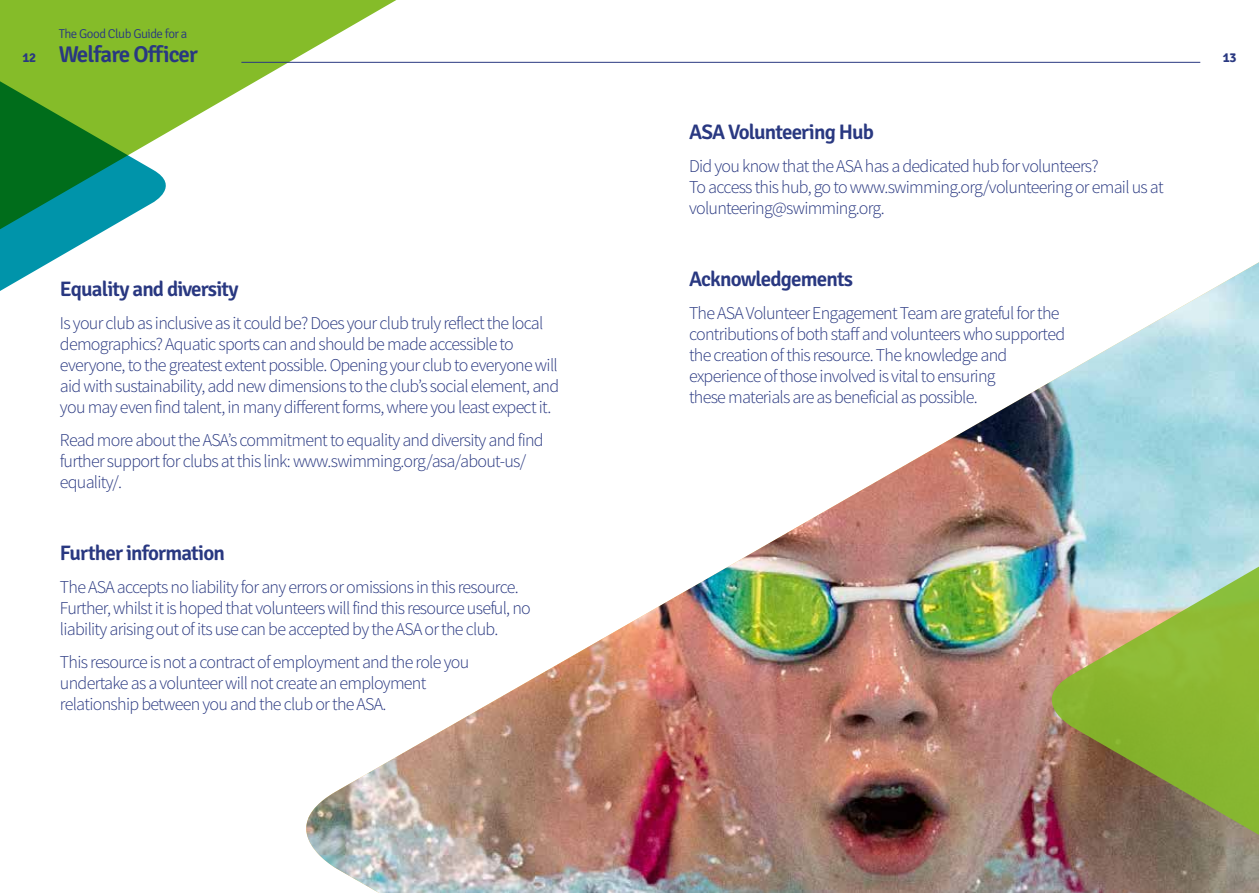
<style>
.page{position:relative;width:1259px;height:893px;background:#fff}
.page>*{position:absolute;margin:0;border:0;box-sizing:border-box;transform-origin:0 0}
.t1{font:600 22.95px "Signika";letter-spacing:-.04em;color:#293881}
.t2{font:600 21px "Signika";letter-spacing:-.04em;color:#293881}
.t3{font:300 18px/21px "Source Sans Pro";letter-spacing:-.04em;color:#293881}
.t4{font:700 13.2px "Signika";color:#293881}
.t5{font:300 12.9px "Signika";letter-spacing:-.04em;color:#293881}
</style>
<div class="page">
<svg style="left:0;top:0;width:608px;height:133px"></svg>
<svg style="left:0;top:38px;width:167px;height:253px"></svg>
<img style="left:306px;top:262px;width:953px;height:631px">
<img style="left:1050px;top:465px;width:209px;height:428px">
<hr style="left:241px;top:62px;width:959px;height:1px;background:#293881">
<p class="t5" style="left:59px;top:26px;width:130px">The Good Club Guide for a</p>
<p class="t1" style="left:59px;top:41px;width:141px">Welfare Officer</p>
<p class="t4" style="left:23px;top:50px;width:15px">12</p>
<p class="t4" style="left:1222px;top:50px;width:15px">13</p>
<p class="t2" style="left:60px;top:277px;width:180px">Equality and diversity</p>
<p class="t3" style="left:60px;top:313px;width:501px">Is your club as inclusive as it could be? Does your club truly reflect the local demographics? Aquatic sports can and should be made accessible to everyone, to the greatest extent possible. Opening your club to everyone will aid with sustainability, add new dimensions to the club’s social element, and you may even find talent, in many different forms, where you least expect it.</p>
<p class="t3" style="left:60px;top:430px;width:485px">Read more about the ASA’s commitment to equality and diversity and find further support for clubs at this link: www.swimming.org/asa/about-us/ equality/.</p>
<p class="t2" style="left:60px;top:541px;width:166px">Further information</p>
<p class="t3" style="left:60px;top:576px;width:472px">The ASA accepts no liability for any errors or omissions in this resource.<br>Further, whilst it is hoped that volunteers will find this resource useful, no liability arising out of its use can be accepted by the ASA or the club.</p>
<p class="t3" style="left:60px;top:651px;width:411px">This resource is not a contract of employment and the role you undertake as a volunteer will not create an employment relationship between you and the club or the ASA.</p>
<p class="t2" style="left:689px;top:119px;width:187px">ASA Volunteering Hub</p>
<p class="t3" style="left:689px;top:155px;width:476px">Did you know that the ASA has a dedicated hub for volunteers?<br>To access this hub, go to www.swimming.org/volunteering or email us at volunteering@swimming.org.</p>
<p class="t2" style="left:689px;top:266px;width:165px">Acknowledgements</p>
<p class="t3" style="left:689px;top:302px;width:377px">The ASA Volunteer Engagement Team are grateful for the contributions of both staff and volunteers who supported the creation of this resource. The knowledge and experience of those involved is vital to ensuring<br>these materials are as beneficial as possible.</p>
</div>
